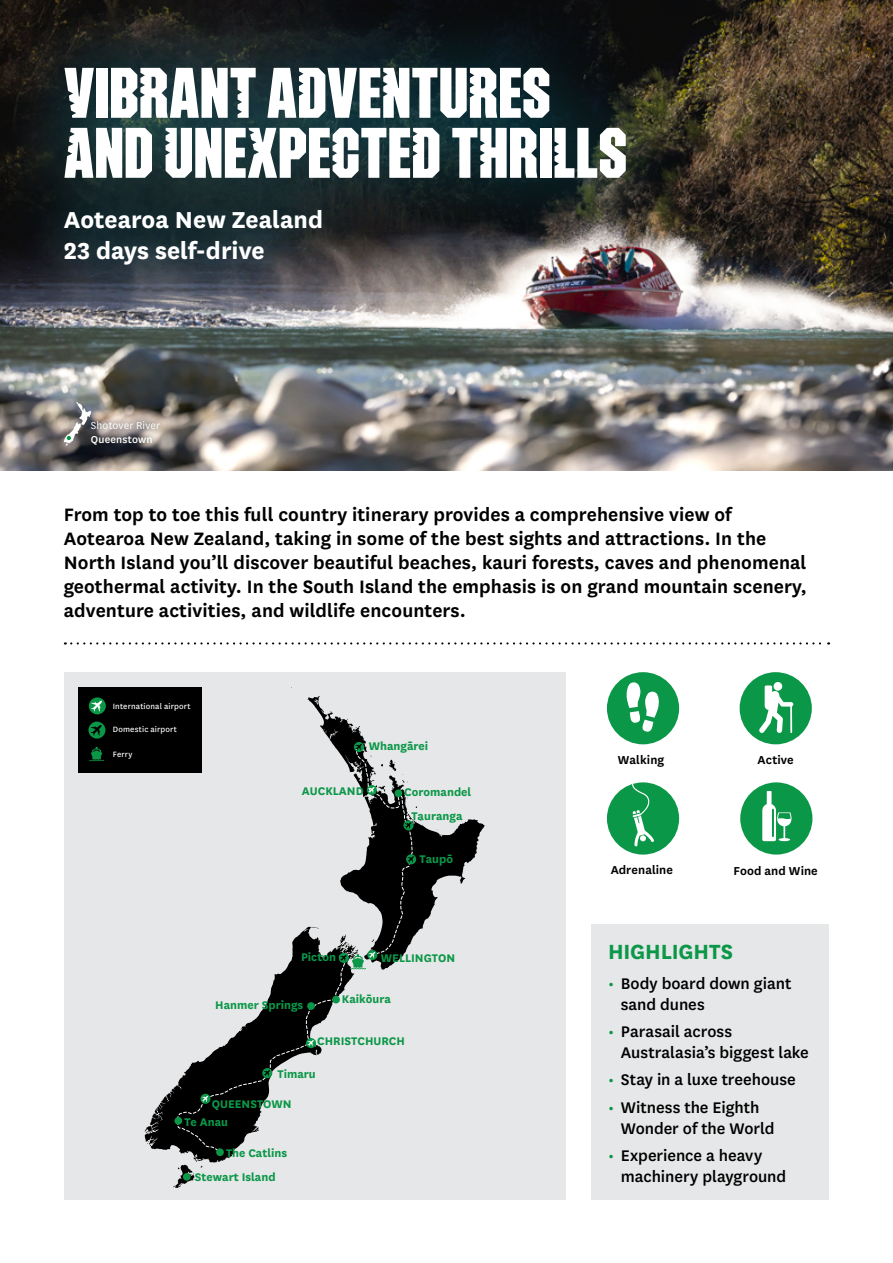
<style>
.page{position:relative;width:893px;height:1263px;background:#fff}
.page>*{position:absolute;margin:0;border:0;box-sizing:border-box;transform-origin:0 0}
.t1{font:67.5px/60px "Pure Pakati";letter-spacing:-.005em;color:#fff}
.t2{font:700 27px/31.5px "National";color:#fff}
.t3{font:700 24px "National";letter-spacing:-.005em;color:#0b9748}
.t4{font:600 21px/24px "National";letter-spacing:.005em;color:#000}
.t5{font:500 18px/21px "National";letter-spacing:-.005em;color:#000}
.t6{font:600 13.5px "National";letter-spacing:.005em;color:#000}
.t7{font:700 12.9px/24.6px "National";color:#0b9748}
.t8{font:11.7px "National";letter-spacing:.015em;color:#fff}
.t9{font:500 11.7px "National";letter-spacing:.015em;color:#fff}
.t10{font:9px "National";letter-spacing:.02em;color:#fff}
.s1{color:#0b9748}
</style>
<div class="page">
<div style="left:591px;top:924px;width:238px;height:275px;background:#e6e7e8"></div>
<img style="left:0;top:0;width:893px;height:470px">
<svg style="left:65px;top:642px;width:764px;height:2px"></svg>
<div style="left:64px;top:672px;width:502px;height:527px;background:#e6e7e8"></div>
<svg style="left:145px;top:687px;width:340px;height:501px"></svg>
<svg style="left:406px;top:854px;width:10px;height:10px"></svg>
<svg style="left:354px;top:742px;width:10px;height:10px"></svg>
<svg style="left:176px;top:744px;width:238px;height:410px"></svg>
<div style="left:332px;top:996px;width:8px;height:7px;background:#0b9748;border-radius:50%"></div>
<div style="left:307px;top:1002px;width:8px;height:8px;background:#0b9748;border-radius:50%"></div>
<div style="left:174px;top:1117px;width:8px;height:8px;background:#0b9748;border-radius:50%"></div>
<div style="left:216px;top:1148px;width:8px;height:8px;background:#0b9748;border-radius:50%"></div>
<div style="left:183px;top:1173px;width:8px;height:8px;background:#0b9748;border-radius:50%"></div>
<div style="left:740px;top:672px;width:72px;height:72px;background:#0b9748;border-radius:50%"></div>
<div style="left:774px;top:682px;width:8px;height:9px;background:#fff;border-radius:50%"></div>
<svg style="left:759px;top:685px;width:34px;height:48px"></svg>
<div style="left:78px;top:687px;width:124px;height:85px;background:#000"></div>
<div style="left:88px;top:721px;width:17px;height:18px;background:#0b9748;border-radius:50%"></div>
<svg style="left:91px;top:725px;width:11px;height:11px"></svg>
<div style="left:89px;top:697px;width:17px;height:17px;background:#0b9748;border-radius:50%"></div>
<svg style="left:91px;top:701px;width:11px;height:11px"></svg>
<div style="left:607px;top:672px;width:72px;height:72px;background:#0b9748;border-radius:50%"></div>
<svg style="left:626px;top:682px;width:33px;height:50px"></svg>
<div style="left:607px;top:782px;width:72px;height:72px;background:#0b9748;border-radius:50%"></div>
<svg style="left:632px;top:782px;width:22px;height:64px"></svg>
<div style="left:740px;top:782px;width:72px;height:72px;background:#0b9748;border-radius:50%"></div>
<svg style="left:762px;top:791px;width:30px;height:50px"></svg>
<div style="left:0;top:0;width:696px;height:249px;background:#0086a3;opacity:.5"></div>
<div style="left:20px;top:167px;width:346px;height:141px;background:#0086a3;opacity:.75"></div>
<svg style="left:64px;top:402px;width:27px;height:44px"></svg>
<div style="left:84px;top:415px;width:82px;height:37px;background:#000;opacity:.75"></div>
<svg style="left:89px;top:747px;width:15px;height:14px"></svg>
<h1 class="t1" style="left:64px;top:68px;width:565px">VIBRANT ADVENTURES<br>AND UNEXPECTED THRILLS</h1>
<p class="t2" style="left:64px;top:202px;width:261px">Aotearoa New Zealand<br>23 days self-drive</p>
<p class="t8" style="left:91px;top:418px;width:71px">Shotover River</p>
<p class="t9" style="left:91px;top:431px;width:63px">Queenstown</p>
<p class="t4" style="left:64px;top:501px;width:745px">From top to toe this full country itinerary provides a comprehensive view of Aotearoa New Zealand, taking in some of the best sights and attractions. In the North Island you’ll discover beautiful beaches, kauri forests, caves and phenomenal geothermal activity. In the South Island the emphasis is on grand mountain scenery, adventure activities, and wildlife encounters.</p>
<p class="t10" style="left:113px;top:700px;width:79px">International airport</p>
<p class="t10" style="left:113px;top:723px;width:66px">Domestic airport</p>
<p class="t10" style="left:113px;top:748px;width:21px">Ferry</p>
<p class="t7" style="left:369px;top:733px;width:61px">Whangārei</p>
<p class="t7" style="left:404px;top:779px;width:69px">Coromandel</p>
<p class="t7" style="left:302px;top:778px;width:63px">AUCKLAND</p>
<p class="t7" style="left:411px;top:802px;width:53px">Tauranga</p>
<p class="t7" style="left:420px;top:845px;width:35px">Taupō</p>
<p class="t7" style="left:301px;top:944px;width:36px">Picton</p>
<p class="t7" style="left:381px;top:944px;width:76px">WELLINGTON</p>
<p class="t7" style="left:215px;top:992px;width:90px">Hanmer Springs</p>
<p class="t7" style="left:342px;top:985px;width:51px">Kaikōura</p>
<p class="t7" style="left:317px;top:1027px;width:89px">CHRISTCHURCH</p>
<p class="t7" style="left:277px;top:1060px;width:40px">Timaru</p>
<p class="t7" style="left:212px;top:1091px;width:81px">QUEENSTOWN</p>
<p class="t7" style="left:184px;top:1108px;width:45px">Te Anau</p>
<p class="t7" style="left:195px;top:1140px;width:94px;text-indent:31px">The Catlins<br>Stewart Island</p>
<p class="t6" style="left:618px;top:751px;width:48px">Walking</p>
<p class="t6" style="left:758px;top:751px;width:38px">Active</p>
<p class="t6" style="left:611px;top:861px;width:64px">Adrenaline</p>
<p class="t6" style="left:734px;top:861px;width:86px">Food and Wine</p>
<p class="t3" style="left:608px;top:935px;width:127px">HIGHLIGHTS</p>
<p class="t5" style="left:621px;top:971px;width:172px;text-indent:-13px"><span class="s1">•</span> Body board down giant sand dunes</p>
<p class="t5" style="left:621px;top:1020px;width:190px;text-indent:-13px"><span class="s1">•</span> Parasail across<br>Australasia’s biggest lake</p>
<p class="t5" style="left:608px;top:1068px;width:189px"><span class="s1">•</span> Stay in a luxe treehouse</p>
<p class="t5" style="left:621px;top:1096px;width:155px;text-indent:-13px"><span class="s1">•</span> Witness the Eighth<br>Wonder of the World</p>
<p class="t5" style="left:621px;top:1144px;width:167px;text-indent:-13px"><span class="s1">•</span> Experience a heavy machinery playground</p>
</div>
